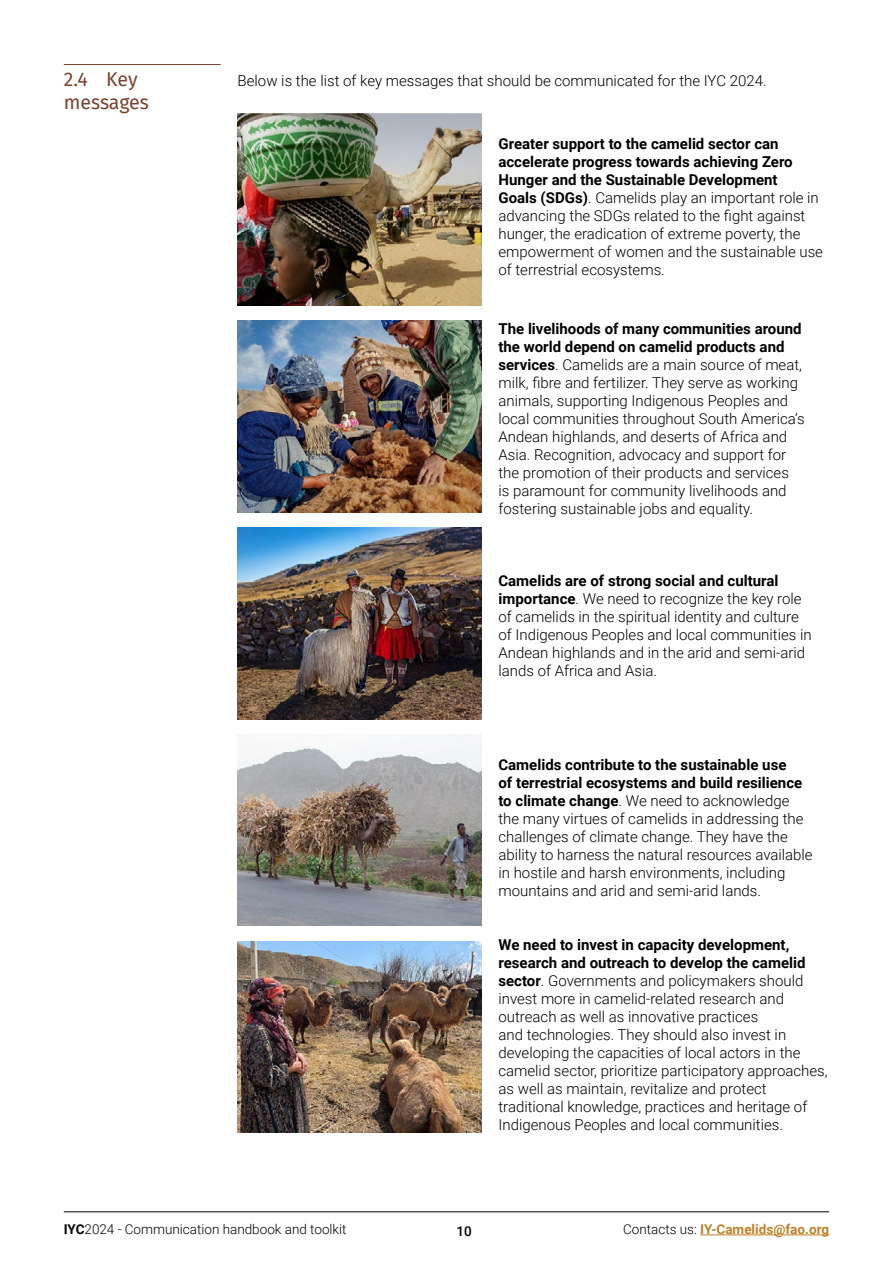
<style>
.page{position:relative;width:893px;height:1263px;background:#fff}
.page>*{position:absolute;margin:0;border:0;box-sizing:border-box;transform-origin:0 0}
.t1{font:19.5px/22.5px "Fira Sans";letter-spacing:-.01em;color:#7a412e}
.t2{font:300 15px/18px "Roboto";color:#000}
.t3{font:300 13.5px "Roboto";color:#000}
.t4{font:700 13.5px "Roboto";color:#bf8129}
.t5{font:500 13.5px "Roboto";color:#000}
.s1{font-weight:700}
.s2{font-weight:300;color:#000}
</style>
<div class="page">
<hr style="left:700px;top:1234px;width:129px;height:1px;background:#bf8129">
<hr style="left:64px;top:1211px;width:765px;height:1px;background:#000">
<img style="left:238px;top:114px;width:243px;height:191px">
<img style="left:238px;top:321px;width:243px;height:191px">
<img style="left:238px;top:528px;width:243px;height:191px">
<img style="left:238px;top:735px;width:243px;height:191px">
<img style="left:238px;top:941px;width:243px;height:192px">
<hr style="left:64px;top:64px;width:157px;height:1px;background:#7a412e">
<h1 class="t1" style="left:64px;top:68px;width:87px">2.4 Key messages</h1>
<p class="t2" style="left:238px;top:71px;width:530px">Below is the list of key messages that should be communicated for the IYC 2024.</p>
<p class="t2" style="left:498px;top:134px;width:326px"><span class="s1">Greater support to the camelid sector can accelerate progress towards achieving Zero Hunger and the Sustainable Development<br>Goals (SDGs)</span>. Camelids play an important role in advancing the SDGs related to the fight against hunger, the eradication of extreme poverty, the empowerment of women and the sustainable use of terrestrial ecosystems.</p>
<p class="t2" style="left:498px;top:319px;width:308px"><span class="s1">The livelihoods of many communities around the world depend on camelid products and services</span>. Camelids are a main source of meat, milk, fibre and fertilizer. They serve as working animals, supporting Indigenous Peoples and local communities throughout South America’s Andean highlands, and deserts of Africa and Asia. Recognition, advocacy and support for the promotion of their products and services<br>is paramount for community livelihoods and fostering sustainable jobs and equality.</p>
<p class="t2" style="left:498px;top:571px;width:315px"><span class="s1">Camelids are of strong social and cultural importance</span>. We need to recognize the key role of camelids in the spiritual identity and culture of Indigenous Peoples and local communities in Andean highlands and in the arid and semi-arid lands of Africa and Asia.</p>
<p class="t2" style="left:498px;top:755px;width:316px"><span class="s1">Camelids contribute to the sustainable use<br>of terrestrial ecosystems and build resilience to climate change</span>. We need to acknowledge the many virtues of camelids in addressing the challenges of climate change. They have the ability to harness the natural resources available in hostile and harsh environments, including mountains and arid and semi-arid lands.</p>
<p class="t2" style="left:498px;top:935px;width:331px"><span class="s1">We need to invest in capacity development, research and outreach to develop the camelid sector</span>. Governments and policymakers should invest more in camelid-related research and outreach as well as innovative practices<br>and technologies. They should also invest in developing the capacities of local actors in the camelid sector, prioritize participatory approaches, as well as maintain, revitalize and protect traditional knowledge, practices and heritage of Indigenous Peoples and local communities.</p>
<p class="t3" style="left:64px;top:1220px;width:284px"><span class="s1">IYC</span>2024 - Communication handbook and toolkit</p>
<p class="t5" style="left:457px;top:1222px;width:17px">10</p>
<p class="t4" style="left:623px;top:1220px;width:208px"><span class="s2">Contacts us:</span> IY-Camelids@fao.org</p>
</div>
